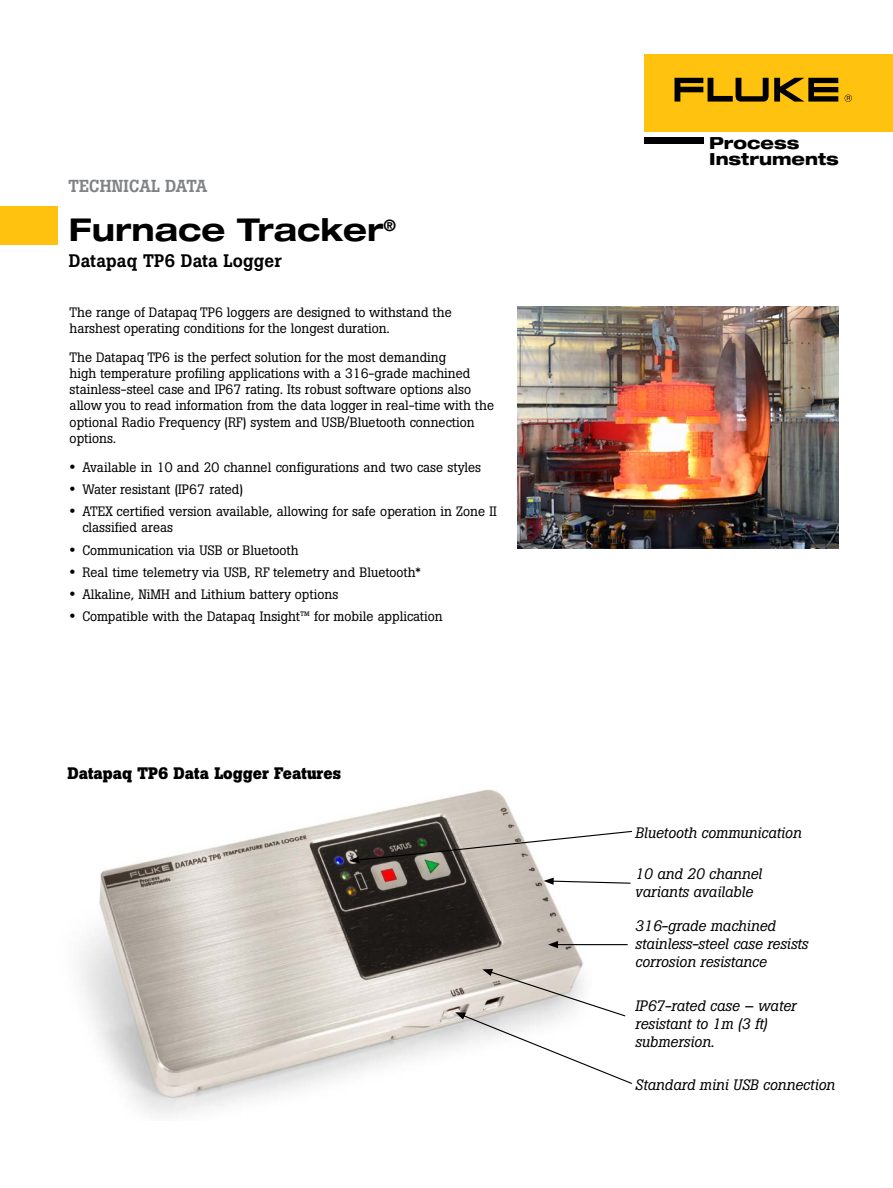
<style>
.page{position:relative;width:893px;height:1188px;background:#fff}
.page>*{position:absolute;margin:0;border:0;box-sizing:border-box;transform-origin:0 0}
.t1{font:700 expanded 31.5px "Helvetica Neue LT Std";color:#000}
.t2{font:500 18px "Boton Pro";letter-spacing:.01em;color:#000}
.t3{font:500 17.25px "Boton Pro";letter-spacing:.01em;color:#808285}
.t4{font:800 expanded 16.65px/15.5px "Helvetica Neue LT Std";letter-spacing:-.005em;color:#000}
.t5{font:700 16.5px "Boton Pro";color:#000}
.t6{font:italic 15px/18px "Boton Pro";color:#000}
.t7{font:13.5px/16.2px "Boton Pro";color:#000}
.s1{font-family:"Helvetica Neue LT Pro";font-size:12px}
</style>
<div class="page">
<div style="left:644px;top:54px;width:249px;height:78px;background:#ffc20e"></div>
<svg style="left:674px;top:78px;width:164px;height:24px"></svg>
<div style="left:644px;top:138px;width:59px;height:6px;background:#000"></div>
<svg style="left:844px;top:95px;width:8px;height:7px"></svg>
<img style="left:79px;top:789px;width:512px;height:327px">
<svg style="left:349px;top:830px;width:283px;height:34px"></svg>
<svg style="left:455px;top:969px;width:177px;height:116px"></svg>
<hr style="left:556px;top:944px;width:72px;height:1px;background:#000">
<svg style="left:548px;top:941px;width:10px;height:7px"></svg>
<svg style="left:544px;top:878px;width:87px;height:7px"></svg>
<img style="left:517px;top:307px;width:322px;height:242px">
<div style="left:0;top:206px;width:58px;height:38px;background:#ffc20e"></div>
<p class="t3" style="left:68px;top:174px;width:140px">TECHNICAL DATA</p>
<h1 class="t1" style="left:69px;top:210px;width:328px">Furnace Tracker<sup>®</sup></h1>
<h2 class="t2" style="left:69px;top:249px;width:215px">Datapaq TP6 Data Logger</h2>
<p class="t7" style="left:70px;top:304px;width:384px">The range of Datapaq TP6 loggers are designed to withstand the harshest operating conditions for the longest duration.</p>
<p class="t7" style="left:70px;top:349px;width:426px">The Datapaq TP6 is the perfect solution for the most demanding<br>high temperature profiling applications with a 316-grade machined stainless-steel case and IP67 rating. Its robust software options also allow you to read information from the data logger in real-time with the optional Radio Frequency (RF) system and USB/Bluetooth connection options.</p>
<p class="t7" style="left:70px;top:459px;width:413px"><span class="s1">•</span> Available in 10 and 20 channel configurations and two case styles</p>
<p class="t7" style="left:70px;top:481px;width:175px"><span class="s1">•</span> Water resistant (IP67 rated)</p>
<p class="t7" style="left:82px;top:503px;width:416px;text-indent:-13px"><span class="s1">•</span> ATEX certified version available, allowing for safe operation in Zone II classified areas</p>
<p class="t7" style="left:70px;top:542px;width:230px"><span class="s1">•</span> Communication via USB or Bluetooth</p>
<p class="t7" style="left:70px;top:564px;width:353px"><span class="s1">•</span> Real time telemetry via USB, RF telemetry and Bluetooth*</p>
<p class="t7" style="left:70px;top:586px;width:270px"><span class="s1">•</span> Alkaline, NiMH and Lithium battery options</p>
<p class="t7" style="left:70px;top:608px;width:375px"><span class="s1">•</span> Compatible with the Datapaq Insight™ for mobile application</p>
<p class="t5" style="left:68px;top:763px;width:275px">Datapaq TP6 Data Logger Features</p>
<p class="t4" style="left:709px;top:135px;width:131px">Process<br>Instruments</p>
<p class="t6" style="left:635px;top:824px;width:168px">Bluetooth communication</p>
<p class="t6" style="left:635px;top:865px;width:128px">10 and 20 channel variants available</p>
<p class="t6" style="left:635px;top:917px;width:174px">316-grade machined stainless-steel case resists corrosion resistance</p>
<p class="t6" style="left:635px;top:997px;width:163px">IP67-rated case – water resistant to 1m (3 ft) submersion.</p>
<p class="t6" style="left:635px;top:1076px;width:201px">Standard mini USB connection</p>
</div>
